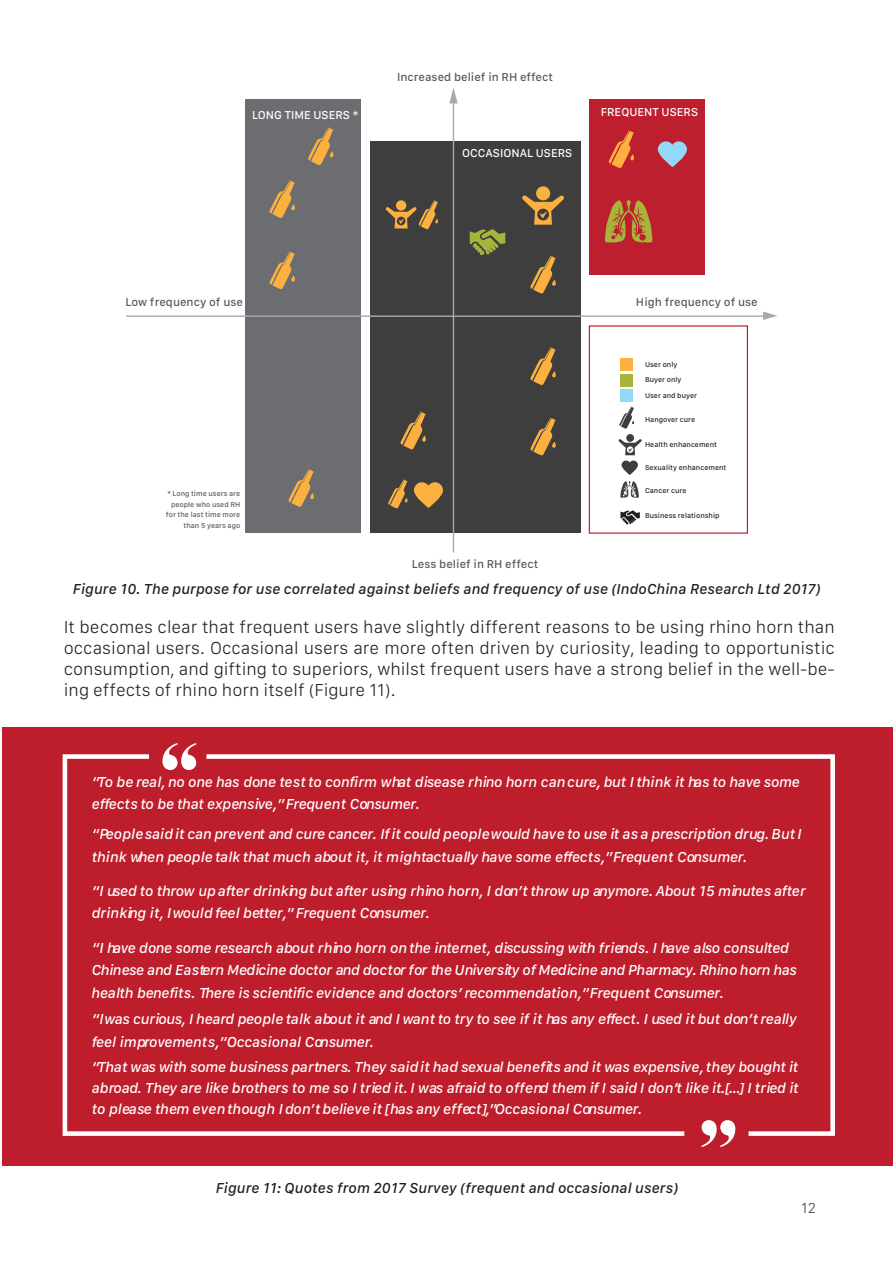
<style>
.page{position:relative;width:893px;height:1263px;background:#fff}
.page>*{position:absolute;margin:0;border:0;box-sizing:border-box;transform-origin:0 0}
.t1{font:300 18px/21px "San Francisco Text";color:#231f20;text-align:justify}
.t2{font:italic 500 15px/22.5px "San Francisco Text";letter-spacing:-.025em;color:#fff}
.t3{font:italic 500 15px "San Francisco Text";color:#231f20}
.t4{font:300 15px "San Francisco Text";color:#3e3e3f}
.t5{font:500 11.85px "San Francisco Text";color:#57585a}
.t6{font:500 11.85px "San Francisco Text";color:#fff}
.t7{font:500 7.5px/14.2px "San Francisco Text";color:#231f20}
.t8{font:500 7.5px/10.6px "San Francisco Text";color:#57585a;text-align:right}
</style>
<div class="page">
<div style="left:3px;top:727px;width:890px;height:438px;background:#be1d2c"></div>
<svg style="left:689px;top:754px;width:146px;height:382px"></svg>
<svg style="left:62px;top:754px;width:627px;height:382px"></svg>
<svg style="left:162px;top:743px;width:34px;height:27px"></svg>
<svg style="left:701px;top:1120px;width:34px;height:27px"></svg>
<div style="left:245px;top:99px;width:115px;height:434px;background:#6c6d70"></div>
<div style="left:589px;top:325px;width:159px;height:209px;background:#fff;border:1px solid #be1f2e"></div>
<div style="left:589px;top:99px;width:115px;height:176px;background:#be1f2e"></div>
<svg style="left:605px;top:200px;width:48px;height:43px"></svg>
<div style="left:370px;top:141px;width:210px;height:392px;background:#3e3e3f"></div>
<hr style="left:453px;top:96px;width:1px;height:456px;background:#a8a9ad">
<div style="left:536px;top:186px;width:14px;height:14px;background:#fbb03f;border-radius:50%"></div>
<svg style="left:522px;top:195px;width:42px;height:30px"></svg>
<div style="left:626px;top:434px;width:8px;height:8px;background:#3e3e3f;border-radius:50%"></div>
<svg style="left:386px;top:200px;width:52px;height:30px"></svg>
<svg style="left:308px;top:127px;width:26px;height:38px"></svg>
<svg style="left:530px;top:256px;width:26px;height:38px"></svg>
<svg style="left:608px;top:130px;width:26px;height:38px"></svg>
<svg style="left:530px;top:347px;width:26px;height:38px"></svg>
<svg style="left:619px;top:407px;width:15px;height:22px"></svg>
<svg style="left:530px;top:418px;width:26px;height:38px"></svg>
<svg style="left:269px;top:180px;width:26px;height:38px"></svg>
<svg style="left:269px;top:251px;width:26px;height:38px"></svg>
<svg style="left:288px;top:469px;width:26px;height:38px"></svg>
<svg style="left:400px;top:412px;width:26px;height:38px"></svg>
<hr style="left:126px;top:315px;width:646px;height:2px;background:#a8a9ad">
<svg style="left:388px;top:479px;width:55px;height:30px"></svg>
<svg style="left:618px;top:439px;width:24px;height:59px"></svg>
<svg style="left:658px;top:141px;width:29px;height:26px"></svg>
<svg style="left:470px;top:229px;width:35px;height:26px"></svg>
<svg style="left:620px;top:510px;width:20px;height:15px"></svg>
<svg style="left:763px;top:312px;width:14px;height:8px"></svg>
<svg style="left:449px;top:88px;width:9px;height:15px"></svg>
<div style="left:620px;top:359px;width:13px;height:12px;background:#fbb03f"></div>
<div style="left:620px;top:374px;width:13px;height:12px;background:#a6b539"></div>
<div style="left:620px;top:389px;width:13px;height:13px;background:#93d9f7"></div>
<p class="t6" style="left:252px;top:107px;width:108px">LONG TIME USERS *</p>
<p class="t5" style="left:397px;top:69px;width:158px">Increased belief in RH effect</p>
<p class="t6" style="left:462px;top:146px;width:112px">OCCASIONAL USERS</p>
<p class="t6" style="left:601px;top:105px;width:99px">FREQUENT USERS</p>
<p class="t5" style="left:125px;top:294px;width:119px">Low frequency of use</p>
<p class="t8" style="left:166px;top:488px;width:76px">* Long time users are people who used RH for the last time more than 5 years ago</p>
<p class="t5" style="left:412px;top:556px;width:128px">Less belief in RH effect</p>
<p class="t5" style="left:636px;top:294px;width:123px">High frequency of use</p>
<p class="t7" style="left:645px;top:357px;width:38px">User only<br>Buyer only</p>
<p class="t7" style="left:645px;top:388px;width:54px">User and buyer</p>
<p class="t7" style="left:645px;top:413px;width:52px">Hangover cure</p>
<p class="t7" style="left:645px;top:437px;width:73px">Health enhancement</p>
<p class="t7" style="left:645px;top:460px;width:83px">Sexuality enhancement</p>
<p class="t7" style="left:645px;top:483px;width:43px">Cancer cure</p>
<p class="t7" style="left:645px;top:508px;width:76px">Business relationship</p>
<p class="t3" style="left:72px;top:580px;width:750px">Figure 10. The purpose for use correlated against beliefs and frequency of use (IndoChina Research Ltd 2017)</p>
<p class="t1" style="left:64px;top:616px;width:772px">It becomes clear that frequent users have slightly different reasons to be using rhino horn than occasional users. Occasional users are more often driven by curiosity, leading to opportunistic consumption, and gifting to superiors, whilst frequent users have a strong belief in the well-be&shy;ing effects of rhino horn itself (Figure 11).</p>
<p class="t2" style="left:91px;top:770px;width:710px">“To be real, no one has done test to confirm what disease rhino horn can cure, but I think it has to have some effects to be that expensive,” Frequent Consumer.</p>
<p class="t2" style="left:91px;top:822px;width:711px">“Peoplesaidit can prevent and cure cancer. If it could peoplewould have to use it as a prescription drug. But I think when people talk that much about it, it might actually have some effects,” Frequent Consumer.</p>
<p class="t2" style="left:91px;top:879px;width:716px">“I used to throw up after drinking but after using rhino horn, I don’t throw up anymore. About 15 minutes after drinking it, I would feel better,” Frequent Consumer.</p>
<p class="t2" style="left:91px;top:936px;width:707px">“I have done some research about rhino horn on the internet, discussing with friends. I have also consulted<br>Chinese and Eastern Medicine doctor and doctor for the University of Medicine and Pharmacy. Rhino horn has health benefits. There is scientific evidence and doctors’ recommendation,” Frequent Consumer.</p>
<p class="t2" style="left:91px;top:1007px;width:707px">“I was curious, I heard people talk about it and I want to try to see if it has any effect. I used it but don’t really feel improvements,” Occasional Consumer.</p>
<p class="t2" style="left:91px;top:1055px;width:709px;line-height:21px;text-align:justify">“That was with some business partners. They saidit had sexual benefits and it was expensive,they bought it abroad. They are like brothers to me so I tried it. I was afraid to offend them if I said I don’t like it.[…] I tried it to please them even though I don’tbelieve it [has any effect],”Occasional Consumer.</p>
<p class="t3" style="left:215px;top:1178px;width:464px">Figure 11: Quotes from 2017 Survey (frequent and occasional users)</p>
<p class="t4" style="left:801px;top:1198px;width:16px">12</p>
</div>
